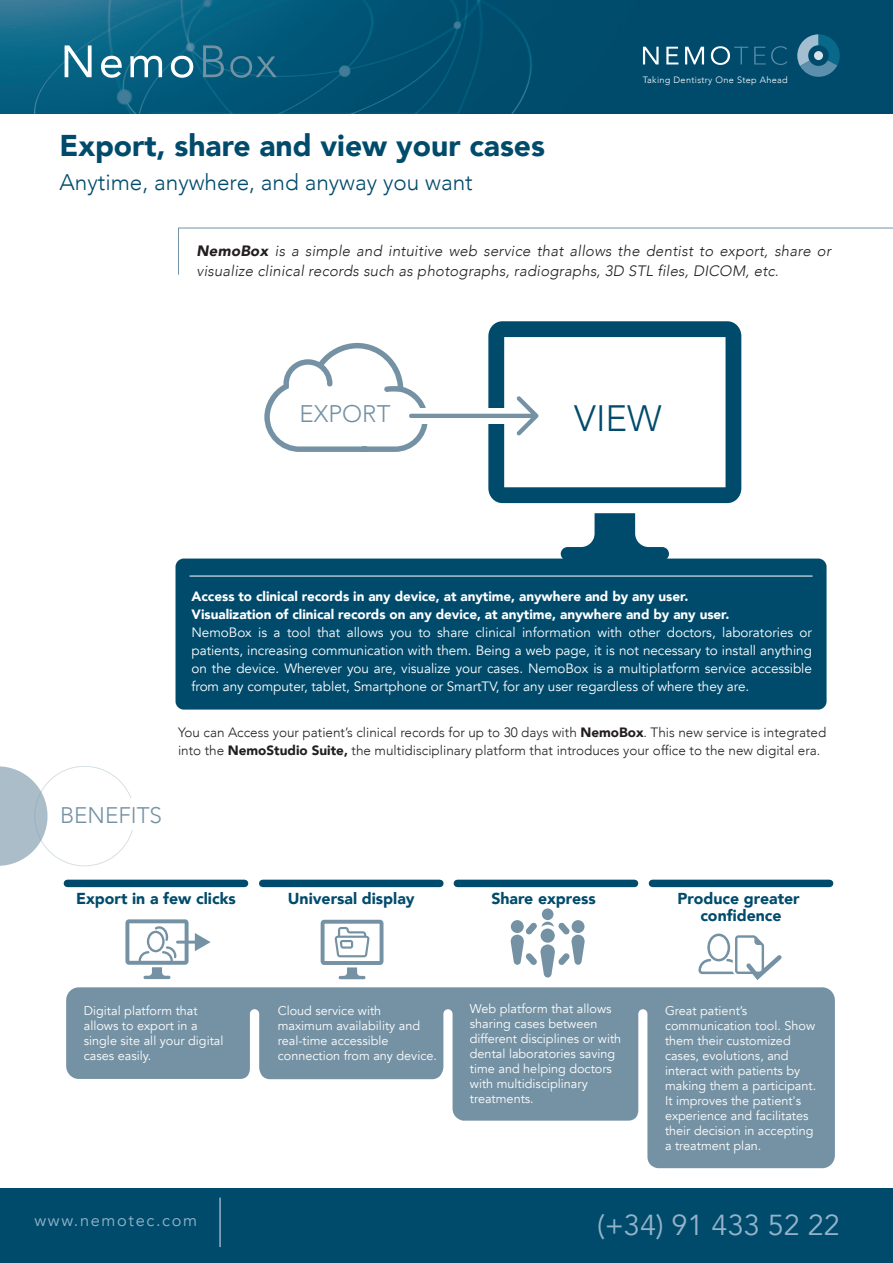
<style>
.page{position:relative;width:893px;height:1263px;background:#fff}
.page>*{position:absolute;margin:0;border:0;box-sizing:border-box;transform-origin:0 0}
.t1{font:300 36.6px "Avenir";color:#004b6c}
.t2{font:900 30px "Avenir";color:#004b6c}
.t3{font:28.8px "Avenir";color:#94b3c8}
.t4{font:300 24px "Avenir";color:#7492a4}
.t5{font:300 22.5px "Avenir";color:#004b6c}
.t6{font:300 22.5px "Avenir";color:#7492a4}
.t7{font:16.35px "Avenir";letter-spacing:.1em;color:#94b3c8}
.t8{font:900 15.9px/17.2px "Avenir";color:#004b6c;text-align:center}
.t9{font:italic 300 15px/19.5px "Avenir";letter-spacing:.015em;color:#231f20}
.t10{font:13.5px/18px "Avenir";letter-spacing:-.005em;color:#fff;text-align:justify}
.t11{font:300 13.5px/18px "Avenir";color:#231f20}
.t12{font:900 13.5px/18px "Avenir";letter-spacing:-.005em;color:#fff}
.t13{font:12.6px/15px "Avenir";color:#fff}
.t14{font:300 9.15px "Avenir";letter-spacing:.035em;color:#fff}
.s1{font-weight:900}
</style>
<div class="page">
<img style="left:0;top:0;width:893px;height:114px">
<svg style="left:643px;top:47px;width:16px;height:17px"></svg>
<svg style="left:666px;top:47px;width:12px;height:17px"></svg>
<svg style="left:685px;top:47px;width:19px;height:17px"></svg>
<svg style="left:711px;top:46px;width:37px;height:19px"></svg>
<svg style="left:754px;top:46px;width:33px;height:19px"></svg>
<svg style="left:797px;top:34px;width:43px;height:43px"></svg>
<svg style="left:65px;top:45px;width:27px;height:32px"></svg>
<svg style="left:101px;top:56px;width:21px;height:22px"></svg>
<svg style="left:130px;top:56px;width:32px;height:21px"></svg>
<svg style="left:171px;top:56px;width:22px;height:22px"></svg>
<svg style="left:203px;top:45px;width:21px;height:32px"></svg>
<svg style="left:230px;top:56px;width:47px;height:22px"></svg>
<div style="left:0;top:1188px;width:893px;height:75px;background:#004b6c"></div>
<hr style="left:219px;top:1197px;width:2px;height:50px;background:#94b3c8">
<svg style="left:178px;top:227px;width:715px;height:48px"></svg>
<svg style="left:0;top:766px;width:133px;height:100px"></svg>
<div style="left:176px;top:558px;width:650px;height:152px;background:#004b6c;border-radius:8px"></div>
<svg style="left:488px;top:321px;width:253px;height:238px"></svg>
<hr style="left:190px;top:576px;width:623px;height:1px;background:#fff">
<svg style="left:264px;top:343px;width:274px;height:109px"></svg>
<svg style="left:125px;top:919px;width:64px;height:60px"></svg>
<svg style="left:66px;top:987px;width:769px;height:181px;fill:#7492a4"></svg>
<div style="left:67px;top:880px;width:178px;height:7px;background:#004b6c"></div>
<div style="left:263px;top:880px;width:177px;height:7px;background:#004b6c"></div>
<div style="left:457px;top:880px;width:177px;height:7px;background:#004b6c"></div>
<div style="left:652px;top:880px;width:178px;height:7px;background:#004b6c"></div>
<svg style="left:321px;top:920px;width:62px;height:59px"></svg>
<svg style="left:511px;top:908px;width:74px;height:69px"></svg>
<svg style="left:698px;top:933px;width:84px;height:47px"></svg>
<hr style="left:178px;top:941px;width:19px;height:3px;background:#7492a4">
<svg style="left:195px;top:933px;width:16px;height:18px"></svg>
<h2 class="t2" style="left:59px;top:120px;width:487px">Export, share and view your cases</h2>
<h3 class="t5" style="left:59px;top:169px;width:415px">Anytime, anywhere, and anyway you want</h3>
<p class="t14" style="left:643px;top:75px;width:147px">Taking Dentistry One Step Ahead</p>
<p class="t9" style="left:196px;top:241px;width:636px"><span class="s1">NemoBox</span> is a simple and intuitive web service that allows the dentist to export, share or visualize clinical records such as photographs, radiographs, 3D STL files, DICOM, etc.</p>
<h3 class="t4" style="left:300px;top:400px;width:92px">EXPORT</h3>
<h1 class="t1" style="left:574px;top:396px;width:89px">VIEW</h1>
<p class="t12" style="left:191px;top:587px;width:539px">Access to clinical records in any device, at anytime, anywhere and by any user.<br>Visualization of clinical records on any device, at anytime, anywhere and by any user.</p>
<p class="t10" style="left:191px;top:623px;width:622px">NemoBox is a tool that allows you to share clinical information with other doctors, laboratories or patients, increasing communication with them. Being a web page, it is not necessary to install anything on the device. Wherever you are, visualize your cases. NemoBox is a multiplatform service accessible from any computer, tablet, Smartphone or SmartTV, for any user regardless of where they are.</p>
<p class="t11" style="left:178px;top:723px;width:650px">You can Access your patient’s clinical records for up to 30 days with <span class="s1">NemoBox</span>. This new service is integrated into the <span class="s1">NemoStudio Suite,</span> the multidisciplinary platform that introduces your office to the new digital era.</p>
<h3 class="t6" style="left:60px;top:802px;width:104px">BENEFITS</h3>
<p class="t8" style="left:76px;top:889px;width:161px">Export in a few clicks</p>
<p class="t8" style="left:288px;top:889px;width:128px">Universal display</p>
<p class="t8" style="left:491px;top:889px;width:106px">Share express</p>
<p class="t8" style="left:678px;top:889px;width:124px">Produce greater confidence</p>
<p class="t13" style="left:84px;top:1003px;width:141px">Digital platform that allows to export in a single site all your digital cases easily.</p>
<p class="t13" style="left:278px;top:1003px;width:161px">Cloud service with maximum availability and real-time accessible connection from any device.</p>
<p class="t13" style="left:470px;top:1002px;width:153px">Web platform that allows sharing cases between different disciplines or with dental laboratories saving time and helping doctors with multidisciplinary treatments.</p>
<p class="t13" style="left:665px;top:1004px;width:153px">Great patient’s communication tool. Show them their customized cases, evolutions, and interact with patients by making them a participant.<br>It improves the patient's experience and facilitates their decision in accepting a treatment plan.</p>
<p class="t7" style="left:34px;top:1210px;width:164px">www.nemotec.com</p>
<h3 class="t3" style="left:597px;top:1208px;width:244px">(+34) 91 433 52 22</h3>
</div>
